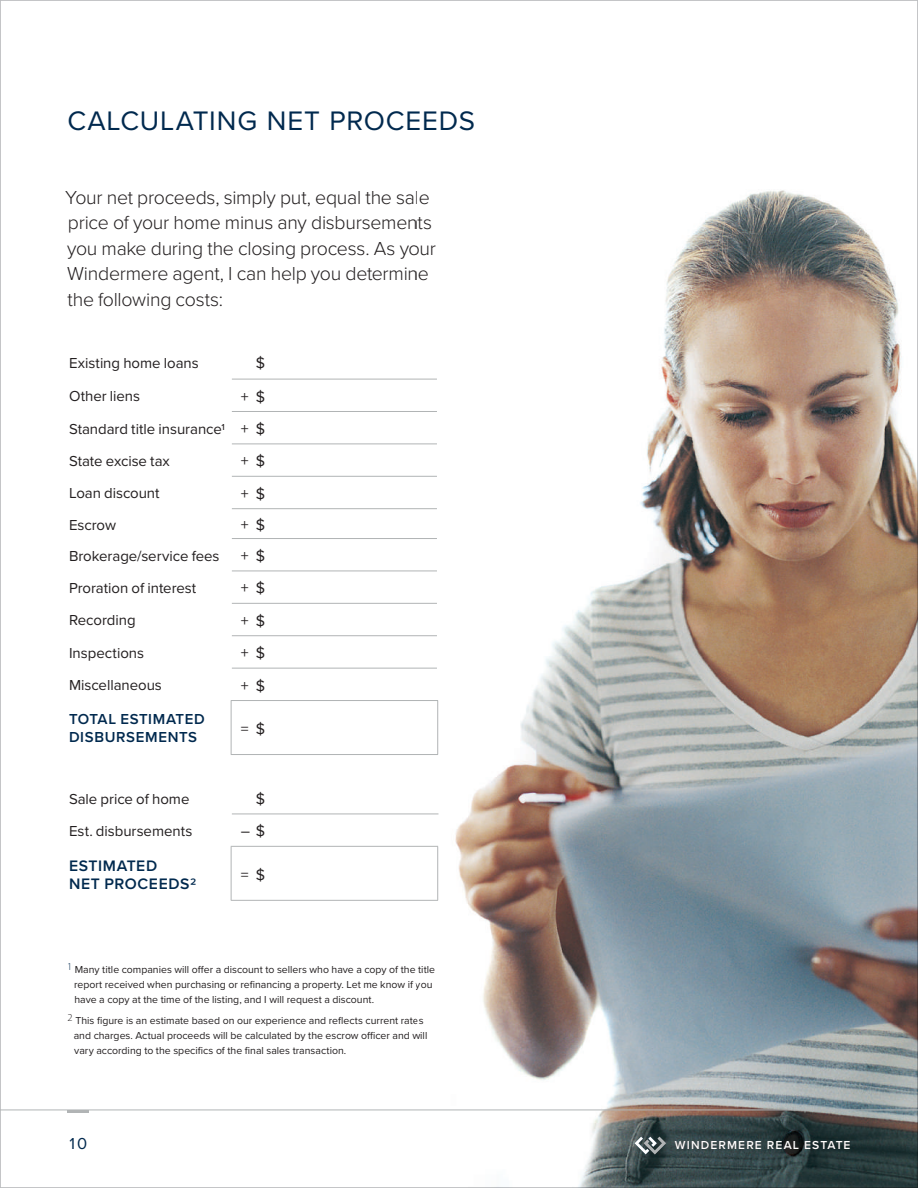
<style>
.page{position:relative;width:918px;height:1188px;background:#fff}
.page>*{position:absolute;margin:0;border:0;box-sizing:border-box;transform-origin:0 0}
.t1{font:27.75px "Proxima Nova";letter-spacing:.03em;color:#00294e}
.t2{font:300 19.5px/25.5px "Proxima Nova";letter-spacing:-.015em;color:#231f20}
.t3{font:16.5px "Proxima Nova";color:#00294e}
.t4{font:15.75px "Proxima Nova";color:#231f20}
.t5{font:600 15.75px/18px "Proxima Nova";letter-spacing:.035em;color:#00294e}
.t6{font:15px/32.4px "Proxima Nova";letter-spacing:-.005em;color:#231f20}
.t7{font:600 15px/18px "Proxima Nova";letter-spacing:.04em;color:#00294e}
.t8{font:600 12px "Proxima Nova";letter-spacing:.09em;color:#fff}
.t9{font:10.5px/15px "Proxima Nova";color:#231f20}
.s1{font-size:15.75px}
</style>
<div class="page">
<svg style="left:232px;top:378px;width:185px;height:468px"></svg>
<hr style="left:231px;top:781px;width:207px;height:1px;background:#fff">
<hr style="left:232px;top:379px;width:205px;height:1px;background:#b1b4b5">
<hr style="left:232px;top:411px;width:205px;height:1px;background:#b1b4b5">
<hr style="left:232px;top:444px;width:205px;height:1px;background:#b1b4b5">
<hr style="left:232px;top:476px;width:205px;height:1px;background:#b1b4b5">
<hr style="left:232px;top:508px;width:205px;height:1px;background:#b1b4b5">
<hr style="left:232px;top:538px;width:205px;height:1px;background:#b1b4b5">
<hr style="left:232px;top:571px;width:205px;height:1px;background:#b1b4b5">
<hr style="left:232px;top:603px;width:205px;height:1px;background:#b1b4b5">
<hr style="left:232px;top:635px;width:205px;height:1px;background:#b1b4b5">
<hr style="left:232px;top:668px;width:205px;height:1px;background:#b1b4b5">
<hr style="left:231px;top:701px;width:1px;height:53px;background:#b1b4b5">
<hr style="left:231px;top:700px;width:207px;height:1px;background:#b1b4b5">
<hr style="left:231px;top:754px;width:207px;height:1px;background:#b1b4b5">
<hr style="left:232px;top:814px;width:206px;height:1px;background:#b1b4b5">
<hr style="left:231px;top:847px;width:1px;height:53px;background:#b1b4b5">
<hr style="left:231px;top:846px;width:207px;height:1px;background:#b1b4b5">
<hr style="left:231px;top:900px;width:207px;height:1px;background:#b1b4b5">
<img style="left:417px;top:167px;width:501px;height:1021px">
<hr style="left:0;top:1110px;width:918px;height:1px;background:#b1b4b5">
<hr style="left:68px;top:1110px;width:21px;height:2px;background:#b1b4b5">
<svg style="left:635px;top:1137px;width:31px;height:17px"></svg>
<h1 class="t1" style="left:68px;top:100px;width:409px">CALCULATING NET PROCEEDS</h1>
<h2 class="t2" style="left:65px;top:184px;width:372px">Your net proceeds, simply put, equal the sale price of your home minus any disbursements you make during the closing process. As your Windermere agent, I can help you determine the following costs:</h2>
<h3 class="t6" style="left:69px;top:346px;width:131px">Existing home loans</h3>
<h3 class="t4" style="left:256px;top:351px;width:11px">$</h3>
<h3 class="t6" style="left:69px;top:379px;width:73px">Other liens</h3>
<h3 class="t4" style="left:241px;top:385px;width:26px">+ $</h3>
<h3 class="t6" style="left:69px;top:412px;width:198px">Standard title insurance1 <span class="s1">+ $<br></span>State excise tax</h3>
<h3 class="t4" style="left:241px;top:449px;width:26px">+ $</h3>
<h3 class="t6" style="left:69px;top:477px;width:92px">Loan discount</h3>
<h3 class="t4" style="left:241px;top:482px;width:26px">+ $</h3>
<h3 class="t6" style="left:69px;top:508px;width:49px">Escrow</h3>
<h3 class="t4" style="left:241px;top:513px;width:26px">+ $</h3>
<h3 class="t6" style="left:69px;top:539px;width:152px">Brokerage/service fees</h3>
<h3 class="t4" style="left:241px;top:544px;width:26px">+ $</h3>
<h3 class="t6" style="left:69px;top:571px;width:129px">Proration of interest</h3>
<h3 class="t4" style="left:241px;top:576px;width:26px">+ $</h3>
<h3 class="t6" style="left:69px;top:604px;width:68px">Recording</h3>
<h3 class="t4" style="left:241px;top:609px;width:26px">+ $</h3>
<h3 class="t6" style="left:69px;top:636px;width:77px">Inspections</h3>
<h3 class="t4" style="left:241px;top:641px;width:26px">+ $</h3>
<h3 class="t6" style="left:69px;top:668px;width:94px">Miscellaneous</h3>
<h3 class="t4" style="left:241px;top:674px;width:26px">+ $</h3>
<h3 class="t7" style="left:69px;top:710px;width:137px">TOTAL ESTIMATED<br>DISBURSEMENTS</h3>
<h3 class="t4" style="left:241px;top:717px;width:26px">= $</h3>
<h3 class="t6" style="left:69px;top:782px;width:122px">Sale price of home</h3>
<h3 class="t4" style="left:256px;top:787px;width:11px">$</h3>
<h3 class="t6" style="left:69px;top:814px;width:125px">Est. disbursements</h3>
<h3 class="t4" style="left:241px;top:819px;width:26px">– $</h3>
<h3 class="t5" style="left:69px;top:856px;width:129px">ESTIMATED<br>NET PROCEEDS2</h3>
<h3 class="t4" style="left:241px;top:863px;width:26px">= $</h3>
<p class="t9" style="left:74px;top:961px;width:363px;text-indent:-7px"><sup>1</sup> Many title companies will offer a discount to sellers who have a copy of the title report received when purchasing or refinancing a property. Let me know if you have a copy at the time of the listing, and I will request a discount.</p>
<p class="t9" style="left:74px;top:1012px;width:355px;text-indent:-6px"><sup>2</sup> This figure is an estimate based on our experience and reflects current rates and charges. Actual proceeds will be calculated by the escrow officer and will vary according to the specifics of the final sales transaction.</p>
<h3 class="t3" style="left:70px;top:1131px;width:19px">10</h3>
<p class="t8" style="left:675px;top:1136px;width:177px">WINDERMERE REAL ESTATE</p>
</div>
